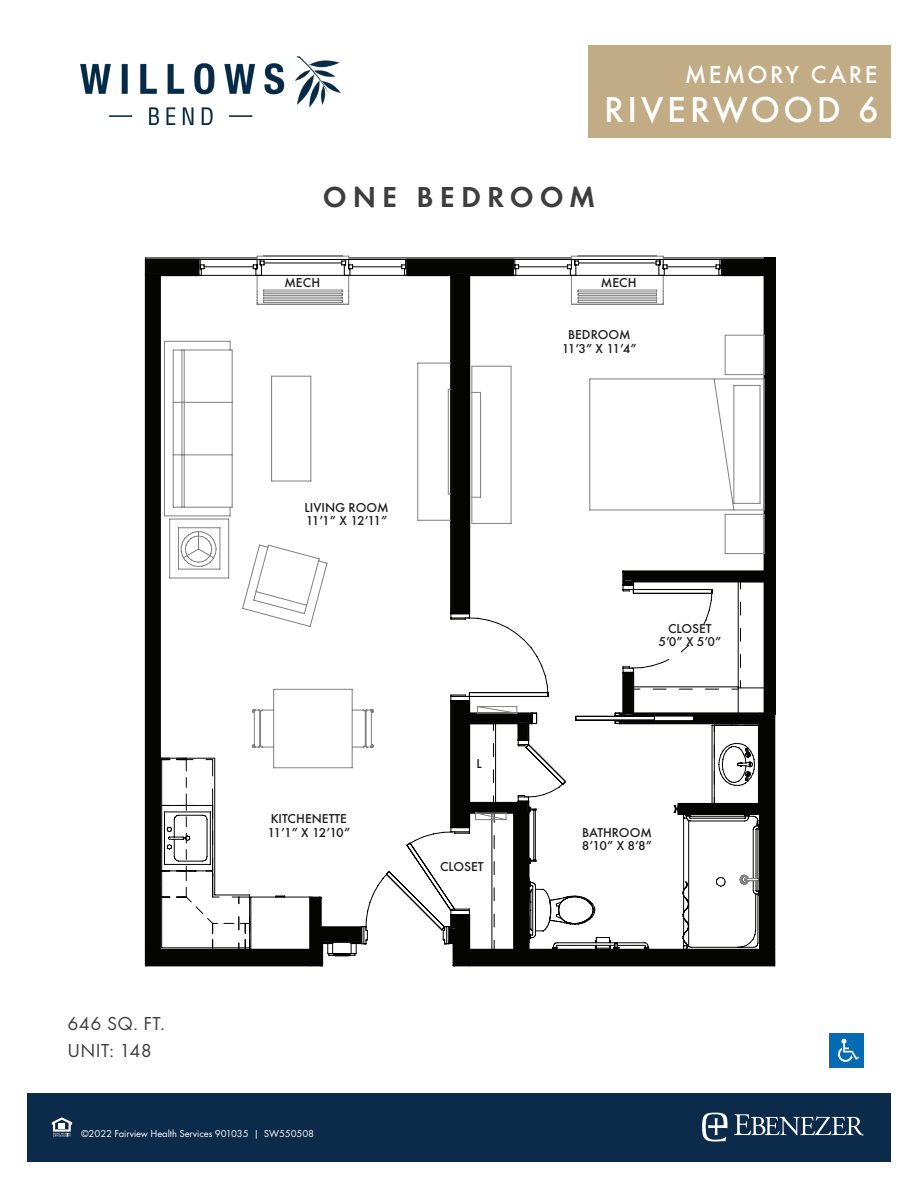
<style>
.page{position:relative;width:918px;height:1188px;background:#fff}
.page>*{position:absolute;margin:0;border:0;box-sizing:border-box;transform-origin:0 0}
.t1{font:500 37.5px "Futura T";letter-spacing:.095em;color:#fff}
.t2{font:600 30px "Futura T";letter-spacing:.2em;color:#3e3e3f}
.t3{font:500 25.5px "Futura T";letter-spacing:.095em;color:#fff}
.t4{font:19.5px "Futura T";letter-spacing:.02em;color:#3e3e3f}
.t5{font:500 13.35px/13.4px "Futura T";color:#1f1c1d}
.t6{font:10.5px "Futura T";letter-spacing:-.01em;color:#fff}
</style>
<div class="page">
<img style="left:80px;top:56px;width:261px;height:68px">
<div style="left:27px;top:1093px;width:864px;height:68px;background:#0c2a49"></div>
<svg style="left:702px;top:1113px;width:26px;height:28px"></svg>
<svg style="left:734px;top:1114px;width:130px;height:21px"></svg>
<svg style="left:52px;top:1117px;width:20px;height:20px"></svg>
<svg style="left:145px;top:256px;width:630px;height:710px"></svg>
<div style="left:663px;top:624px;width:49px;height:21px;background:#fff"></div>
<div style="left:669px;top:648px;width:12px;height:21px;background:#fff"></div>
<div style="left:830px;top:1033px;width:34px;height:35px;background:#57585a"></div>
<div style="left:830px;top:1033px;width:34px;height:35px;background:#056bb5;border-radius:3px"></div>
<svg style="left:838px;top:1039px;width:21px;height:23px"></svg>
<div style="left:589px;top:45px;width:302px;height:93px;background:#c1ac85"></div>
<p class="t3" style="left:685px;top:60px;width:194px">MEMORY CARE</p>
<p class="t1" style="left:604px;top:88px;width:277px">RIVERWOOD 6</p>
<p class="t2" style="left:323px;top:179px;width:274px">ONE BEDROOM</p>
<p class="t5" style="left:284px;top:276px;width:37px">MECH</p>
<p class="t5" style="left:601px;top:276px;width:37px">MECH</p>
<p class="t5" style="left:305px;top:500px;width:86px">LIVING ROOM<br>11’1” X 12’11”</p>
<p class="t4" style="left:68px;top:1012px;width:99px">646 SQ. FT.</p>
<p class="t4" style="left:68px;top:1039px;width:86px">UNIT: 148</p>
<p class="t5" style="left:268px;top:812px;width:84px">KITCHENETTE<br>11’1” X 12’10”</p>
<p class="t6" style="left:81px;top:1127px;width:235px">©2022 Fairview Health Services 901035 | SW550508</p>
<p class="t5" style="left:477px;top:757px;width:7px">L</p>
<p class="t5" style="left:440px;top:859px;width:45px">CLOSET</p>
<p class="t5" style="left:562px;top:328px;width:76px;text-align:center">BEDROOM<br>11’3” X 11’4”</p>
<p class="t5" style="left:658px;top:621px;width:65px;text-align:center">CLOSET<br>5’0” X 5’0”</p>
<p class="t5" style="left:582px;top:825px;width:72px">BATHROOM<br>8’10” X 8’8”</p>
</div>
